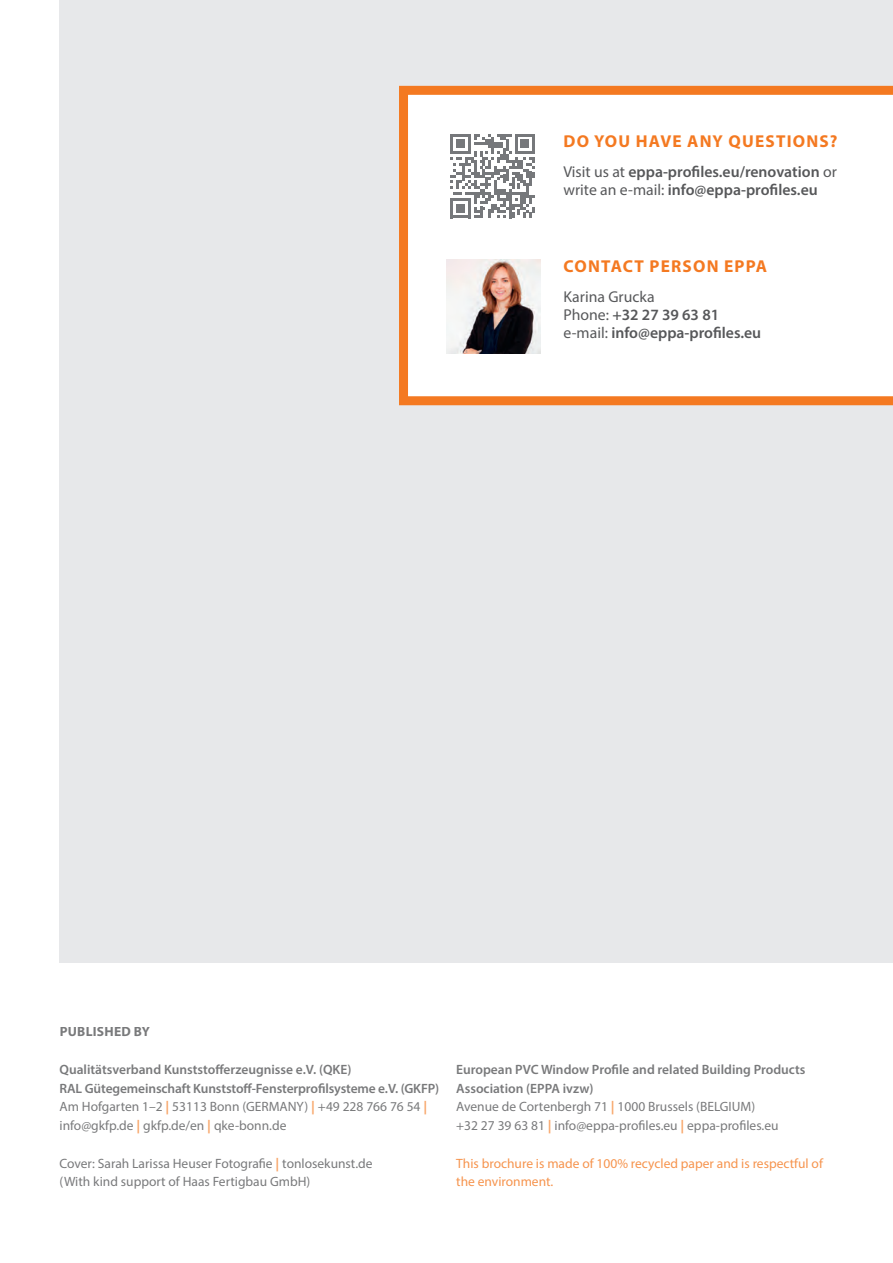
<style>
.page{position:relative;width:893px;height:1263px;background:#fff}
.page>*{position:absolute;margin:0;border:0;box-sizing:border-box;transform-origin:0 0}
.Headline_11_5pt{font:700 17.25px "Myriad Pro";letter-spacing:.07em;color:#f47921}
.Headline_11_5pt-2{font:600 15.75px/18px "Myriad Pro";color:#57585a}
.Headline_11_5pt-3{font:15.75px "Myriad Pro";color:#57585a}
.t1{font:13.5px/18.8px "Myriad Pro";color:#57585a}
.t2{font:600 13.5px/18.8px "Myriad Pro";letter-spacing:-.01em;color:#57585a}
.t3{font:13.5px/18.8px "Myriad Pro";color:#f47921}
.t4{font:700 13.5px "Myriad Pro";letter-spacing:.02em;color:#57585a}
.s1{font-weight:400}
.s2{font-weight:700;color:#f69146}
.s3{font-weight:600}
</style>
<div class="page">
<div style="left:60px;top:0;width:833px;height:963px;background:#e7e8ea"></div>
<svg style="left:399px;top:86px;width:494px;height:319px;background:#fef3ec"></svg>
<svg style="left:450px;top:134px;width:85px;height:84px;background:#b7b8ba"></svg>
<img style="left:446px;top:259px;width:95px;height:95px">
<p class="Headline_11_5pt" style="left:564px;top:130px;width:275px">DO YOU HAVE ANY QUESTIONS?</p>
<p class="Headline_11_5pt-2" style="left:563px;top:162px;width:275px"><span class="s1">Visit us at</span> eppa-profiles.eu/renovation <span class="s1">or write an e-mail:</span> info@eppa-profiles.eu</p>
<p class="Headline_11_5pt" style="left:564px;top:255px;width:205px">CONTACT PERSON EPPA</p>
<p class="Headline_11_5pt-3" style="left:563px;top:287px;width:93px">Karina Grucka</p>
<p class="Headline_11_5pt-2" style="left:563px;top:305px;width:157px"><span class="s1">Phone:</span> +32 27 39 63 81</p>
<p class="Headline_11_5pt-2" style="left:563px;top:323px;width:199px"><span class="s1">e-mail:</span> info@eppa-profiles.eu</p>
<p class="t4" style="left:60px;top:1023px;width:92px">PUBLISHED BY</p>
<p class="t2" style="left:60px;top:1059px;width:381px">Qualitätsverband Kunststofferzeugnisse e.V. (QKE)<br>RAL Gütegemeinschaft Kunststoff-Fensterprofilsysteme e.V. (GKFP)<br><span class="s1">Am Hofgarten 1–2</span> <span class="s2">|</span> <span class="s1">53113 Bonn (GERMANY)</span> <span class="s2">|</span> <span class="s1">+49 228 766 76 54</span> <span class="s2">| </span><span class="s1">info@gkfp.de</span> <span class="s2">|</span> <span class="s1">gkfp.de/en</span> <span class="s2">|</span> <span class="s1">qke-bonn.de</span></p>
<p class="t1" style="left:60px;top:1153px;width:314px">Cover: Sarah Larissa Heuser Fotografie <span class="s2">|</span> tonlosekunst.de (With kind support of Haas Fertigbau GmbH)</p>
<p class="t1" style="left:456px;top:1060px;width:351px"><span class="s3">European PVC Window Profile and related Building Products Association (EPPA ivzw)<br></span>Avenue de Cortenbergh 71 <span class="s2">|</span> 1000 Brussels (BELGIUM)<br>+32 27 39 63 81 <span class="s2">|</span> info@eppa-profiles.eu <span class="s2">|</span> eppa-profiles.eu</p>
<p class="t3" style="left:456px;top:1153px;width:368px">This brochure is made of 100% recycled paper and is respectful of the environment.</p>
</div>
